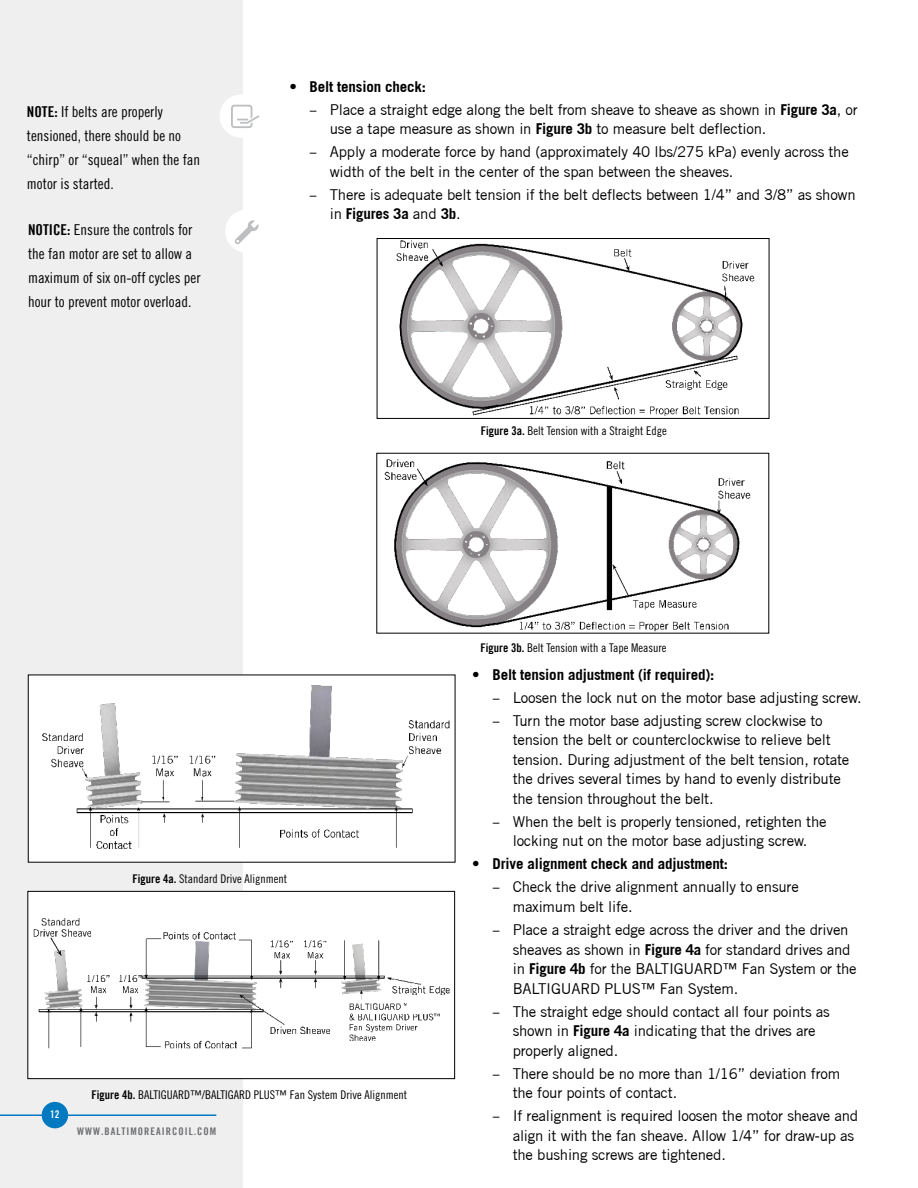
<style>
.page{position:relative;width:918px;height:1188px;background:#fff}
.page>*{position:absolute;margin:0;border:0;box-sizing:border-box;transform-origin:0 0}
.t1{font:15px/19.5px "Trade Gothic";letter-spacing:-.015em;color:#000}
.t2{font:15px/24px "Trade Gothic LT Pro Cn 18";color:#000}
.t3{font:700 15px "Trade Gothic";letter-spacing:-.01em;color:#000}
.t4{font:12px "Trade Gothic LT Pro Cn 18";color:#000}
.t5{font:10.5px "Trade Gothic LT Bold Cond Twenty";letter-spacing:.1em;color:#6d6e71}
.t6{font:10.5px "Trade Gothic LT Bold Cond Twenty";color:#fff}
.s1{font-family:"Trade Gothic LT Bold Cond Twenty"}
.s2{font-family:"Myriad Pro"}
.s3{font-weight:700}
</style>
<div class="page">
<div style="left:0;top:0;width:243px;height:1188px;background:#efeff0"></div>
<hr style="left:0;top:1114px;width:216px;height:2px;background:#0079c1">
<div style="left:42px;top:1102px;width:26px;height:26px;background:#0079c1;border-radius:50%"></div>
<div style="left:220px;top:94px;width:43px;height:44px;background:#fff;border-radius:50%"></div>
<svg style="left:231px;top:105px;width:28px;height:23px"></svg>
<div style="left:225px;top:210px;width:43px;height:43px;background:#fff;border-radius:50%"></div>
<svg style="left:235px;top:220px;width:24px;height:24px"></svg>
<img style="left:396px;top:240px;width:359px;height:176px">
<div style="left:377px;top:238px;width:392px;height:181px;border:1px solid #000"></div>
<img style="left:384px;top:459px;width:367px;height:172px">
<div style="left:28px;top:675px;width:427px;height:187px;background:#fff"></div>
<img style="left:42px;top:685px;width:408px;height:164px">
<div style="left:28px;top:891px;width:427px;height:188px;background:#fff"></div>
<img style="left:33px;top:919px;width:417px;height:130px">
<div style="left:28px;top:891px;width:427px;height:188px;border:1px solid #000"></div>
<p class="t2" style="left:27px;top:99px;width:175px"><span class="s1">NOTE:</span> If belts are properly tensioned, there should be no “chirp” or “squeal” when the fan motor is started.</p>
<p class="t2" style="left:28px;top:218px;width:174px"><span class="s1">NOTICE:</span> Ensure the controls for the fan motor are set to allow a maximum of six on-off cycles per hour to prevent motor overload.</p>
<p class="t3" style="left:289px;top:77px;width:138px">• Belt tension check:</p>
<p class="t1" style="left:330px;top:100px;width:529px;text-indent:-20px"><span class="s2">–</span> Place a straight edge along the belt from sheave to sheave as shown in <span class="s3">Figure 3a</span>, or use a tape measure as shown in <span class="s3">Figure 3b</span> to measure belt deflection.</p>
<p class="t1" style="left:330px;top:142px;width:520px;text-indent:-20px"><span class="s2">–</span> Apply a moderate force by hand (approximately 40 lbs/275 kPa) evenly across the width of the belt in the center of the span between the sheaves.</p>
<p class="t1" style="left:330px;top:185px;width:527px;text-indent:-20px"><span class="s2">–</span> There is adequate belt tension if the belt deflects between 1/4” and 3/8” as shown in <span class="s3">Figures 3a</span> and <span class="s3">3b</span>.</p>
<p class="t4" style="left:481px;top:423px;width:187px"><span class="s1">Figure 3a.</span> Belt Tension with a Straight Edge</p>
<p class="t4" style="left:133px;top:872px;width:156px"><span class="s1">Figure 4a.</span> Standard Drive Alignment</p>
<p class="t6" style="left:50px;top:1108px;width:11px">12</p>
<p class="t4" style="left:91px;top:1088px;width:317px"><span class="s1">Figure 4b.</span> BALTIGUARD™/BALTIGARD PLUS™ Fan System Drive Alignment</p>
<p class="t5" style="left:77px;top:1125px;width:141px">WWW.BALTIMOREAIRCOIL.COM</p>
<p class="t4" style="left:481px;top:641px;width:187px"><span class="s1">Figure 3b.</span> Belt Tension with a Tape Measure</p>
<p class="t3" style="left:472px;top:665px;width:244px">• Belt tension adjustment (if required):</p>
<p class="t1" style="left:492px;top:687px;width:371px"><span class="s2">–</span> Loosen the lock nut on the motor base adjusting screw.</p>
<p class="t1" style="left:513px;top:710px;width:338px;text-indent:-20px"><span class="s2">–</span> Turn the motor base adjusting screw clockwise to tension the belt or counterclockwise to relieve belt tension. During adjustment of the belt tension, rotate the drives several times by hand to evenly distribute the tension throughout the belt.</p>
<p class="t1" style="left:492px;top:811px;width:336px;text-align:center"><span class="s2">–</span> When the belt is properly tensioned, retighten the locking nut on the motor base adjusting screw.</p>
<p class="t3" style="left:472px;top:855px;width:257px">• Drive alignment check and adjustment:</p>
<p class="t1" style="left:513px;top:877px;width:288px;line-height:20.2px;text-indent:-20px"><span class="s2">–</span> Check the drive alignment annually to ensure maximum belt life.</p>
<p class="t1" style="left:513px;top:920px;width:346px;text-indent:-20px"><span class="s2">–</span> Place a straight edge across the driver and the driven sheaves as shown in <span class="s3">Figure 4a</span> for standard drives and in <span class="s3">Figure 4b</span> for the BALTIGUARD™ Fan System or the BALTIGUARD PLUS™ Fan System.</p>
<p class="t1" style="left:513px;top:1002px;width:319px;text-indent:-20px"><span class="s2">–</span> The straight edge should contact all four points as shown in <span class="s3">Figure 4a</span> indicating that the drives are properly aligned.</p>
<p class="t1" style="left:513px;top:1064px;width:329px;text-indent:-20px"><span class="s2">–</span> There should be no more than 1/16” deviation from the four points of contact.</p>
<p class="t1" style="left:513px;top:1106px;width:347px;text-indent:-20px"><span class="s2">–</span> If realignment is required loosen the motor sheave and align it with the fan sheave. Allow 1/4” for draw-up as the bushing screws are tightened.</p>
</div>
